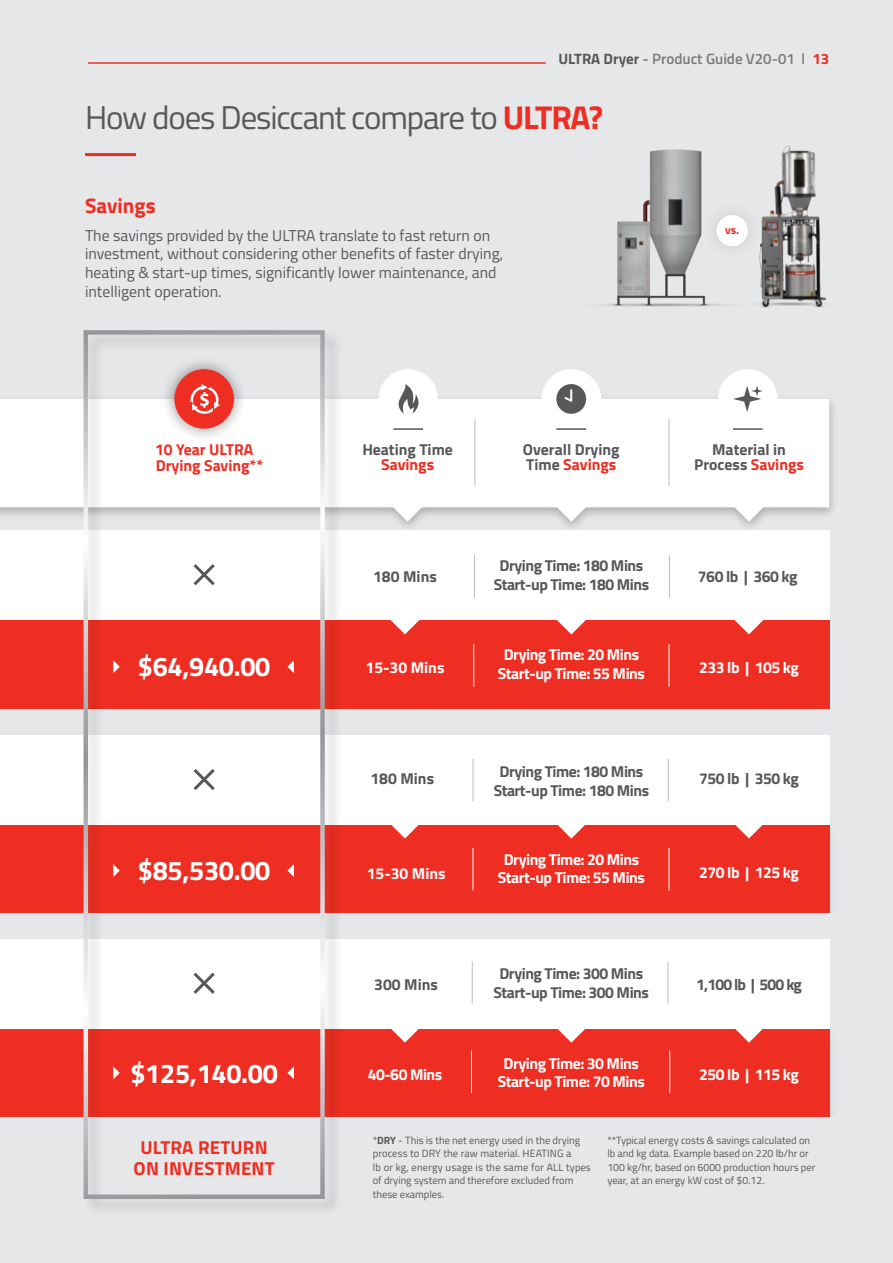
<style>
.page{position:relative;width:893px;height:1263px;background:#e6e7e9}
.page>*{position:absolute;margin:0;border:0;box-sizing:border-box;transform-origin:0 0}
.t1{font:33px "Titillium Web";letter-spacing:-.035em;color:#57585a}
.t2{font:700 27px "Titillium Web";letter-spacing:-.01em;color:#fff}
.t3{font:700 21px "Titillium Web";color:#ee2e22}
.t4{font:700 18.75px/21px "Titillium Web";letter-spacing:.01em;color:#ee2e22;text-align:center}
.t5{font:15.75px/18.8px "Titillium Web";color:#57585a}
.t6{font:700 15.75px/18.8px "Titillium Web";letter-spacing:-.03em;color:#fff;text-align:center}
.t7{font:700 15.75px/18.8px "Titillium Web";letter-spacing:-.03em;color:#57585a;text-align:center}
.t8{font:700 15.75px/15px "Titillium Web";color:#57585a}
.t9{font:700 15.75px/16.5px "Titillium Web";color:#ee2e22}
.t10{font:700 15.75px "Titillium Web";letter-spacing:-.05em;color:#57585a}
.t11{font:600 15px "Titillium Web";color:#787a7d}
.t12{font:700 11.55px "Titillium Web";color:#ee2e22}
.t13{font:10.5px/13.5px "Titillium Web";color:#57585a}
.s1{font-weight:700;color:#57585a}
.s2{font-weight:400;color:#57585a}
.s3{font-weight:700;color:#ee2e22}
.s4{color:#ee2e22}
.s5{font-weight:700}
</style>
<div class="page">
<div style="left:0;top:394px;width:838px;height:140px;background:#231f20;opacity:.3"></div>
<svg style="left:0;top:399px;width:829px;height:123px;background:#f9f9f9"></svg>
<div style="left:0;top:1028px;width:829px;height:89px;background:#ee2e22"></div>
<div style="left:0;top:824px;width:829px;height:89px;background:#ee2e22"></div>
<div style="left:0;top:620px;width:829px;height:89px;background:#ee2e22"></div>
<div style="left:0;top:735px;width:829px;height:89px;background:#fff"></div>
<div style="left:0;top:939px;width:829px;height:89px;background:#fff"></div>
<div style="left:0;top:531px;width:829px;height:89px;background:#fff"></div>
<hr style="left:85px;top:153px;width:51px;height:3px;background:#ee2e22">
<img style="left:601px;top:149px;width:124px;height:158px">
<hr style="left:668px;top:759px;width:1px;height:42px;background:#bcbdc0">
<hr style="left:473px;top:759px;width:1px;height:42px;background:#bcbdc0">
<hr style="left:669px;top:848px;width:1px;height:42px;background:#fff">
<hr style="left:473px;top:848px;width:1px;height:42px;background:#fff">
<hr style="left:669px;top:644px;width:1px;height:43px;background:#fff">
<hr style="left:473px;top:644px;width:1px;height:43px;background:#fff">
<hr style="left:667px;top:961px;width:1px;height:43px;background:#bcbdc0">
<hr style="left:472px;top:961px;width:1px;height:43px;background:#bcbdc0">
<hr style="left:669px;top:1050px;width:1px;height:43px;background:#fff">
<hr style="left:471px;top:1050px;width:1px;height:43px;background:#fff">
<div style="left:378px;top:369px;width:60px;height:60px;background:#fff;border-radius:50%"></div>
<div style="left:541px;top:369px;width:60px;height:60px;background:#fff;border-radius:50%"></div>
<div style="left:718px;top:369px;width:60px;height:60px;background:#fff;border-radius:50%"></div>
<hr style="left:393px;top:428px;width:30px;height:2px;background:#57585a">
<hr style="left:556px;top:428px;width:30px;height:2px;background:#57585a">
<hr style="left:733px;top:428px;width:30px;height:2px;background:#57585a">
<svg style="left:733px;top:386px;width:30px;height:26px"></svg>
<svg style="left:556px;top:384px;width:30px;height:30px"></svg>
<img style="left:759px;top:145px;width:68px;height:163px">
<svg style="left:398px;top:384px;width:21px;height:30px"></svg>
<hr style="left:669px;top:555px;width:1px;height:42px;background:#bcbdc0">
<hr style="left:474px;top:555px;width:1px;height:42px;background:#bcbdc0">
<svg style="left:390px;top:620px;width:30px;height:14px"></svg>
<svg style="left:557px;top:620px;width:29px;height:14px"></svg>
<svg style="left:734px;top:620px;width:30px;height:14px"></svg>
<svg style="left:389px;top:824px;width:32px;height:14px"></svg>
<svg style="left:555px;top:824px;width:33px;height:14px"></svg>
<svg style="left:732px;top:824px;width:33px;height:14px"></svg>
<svg style="left:389px;top:1028px;width:32px;height:15px"></svg>
<svg style="left:555px;top:1028px;width:33px;height:15px"></svg>
<svg style="left:732px;top:1028px;width:33px;height:15px"></svg>
<div style="left:83px;top:330px;width:259px;height:886px;background:#231f20;opacity:.2"></div>
<div style="left:84px;top:330px;width:241px;height:869px;border:4px solid #fff"></div>
<svg style="left:190px;top:561px;width:28px;height:27px"></svg>
<svg style="left:190px;top:766px;width:28px;height:27px"></svg>
<svg style="left:190px;top:969px;width:28px;height:28px"></svg>
<hr style="left:474px;top:419px;width:1px;height:67px;background:#bcbdc0">
<hr style="left:669px;top:419px;width:1px;height:67px;background:#bcbdc0">
<div style="left:700px;top:199px;width:65px;height:64px;background:#231f20;opacity:.15"></div>
<div style="left:717px;top:215px;width:31px;height:31px;background:#fff;border-radius:50%"></div>
<hr style="left:88px;top:62px;width:458px;height:2px;background:#ee2e22">
<h3 class="t11" style="left:558px;top:47px;width:272px"><span class="s1">ULTRA Dryer</span> - Product Guide V20-01 <span class="s2">l</span> <span class="s3">13</span></h3>
<h1 class="t1" style="left:85px;top:93px;width:520px">How does Desiccant compare to <span class="s3">ULTRA?</span></h1>
<h3 class="t3" style="left:85px;top:190px;width:72px">Savings</h3>
<h3 class="t5" style="left:85px;top:225px;width:420px">The savings provided by the ULTRA translate to fast return on investment, without considering other benefits of faster drying, heating &amp; start-up times, significantly lower maintenance, and intelligent operation.</h3>
<p class="t12" style="left:725px;top:221px;width:16px">vs.</p>
<h3 class="t9" style="left:155px;top:440px;width:109px">10 Year ULTRA<br>Drying Saving**</h3>
<h3 class="t8" style="left:362px;top:441px;width:92px">Heating Time</h3>
<h3 class="t9" style="left:381px;top:455px;width:54px">Savings</h3>
<h3 class="t8" style="left:523px;top:441px;width:98px">Overall Drying<br>Time <span class="s4">Savings</span></h3>
<h3 class="t8" style="left:694px;top:441px;width:111px;text-align:center">Material in<br>Process <span class="s4">Savings</span></h3>
<h3 class="t7" style="left:494px;top:555px;width:157px">Drying Time: 180 Mins<br>Start-up Time: 180 Mins</h3>
<h3 class="t7" style="left:373px;top:566px;width:65px">180 Mins</h3>
<h3 class="t7" style="left:698px;top:566px;width:101px">760 lb | 360 kg</h3>
<h2 class="t2" style="left:138px;top:646px;width:134px">$64,940.00</h2>
<h3 class="t6" style="left:498px;top:645px;width:149px">Drying Time: 20 Mins<br>Start-up Time: 55 Mins</h3>
<h3 class="t6" style="left:366px;top:657px;width:80px">15-30 Mins</h3>
<h3 class="t6" style="left:699px;top:657px;width:101px">233 lb | 105 kg</h3>
<h3 class="t7" style="left:494px;top:761px;width:157px">Drying Time: 180 Mins<br>Start-up Time: 180 Mins</h3>
<h3 class="t7" style="left:370px;top:769px;width:65px">180 Mins</h3>
<h3 class="t7" style="left:699px;top:769px;width:101px">750 lb | 350 kg</h3>
<h2 class="t2" style="left:138px;top:849px;width:134px">$85,530.00</h2>
<h3 class="t6" style="left:498px;top:849px;width:149px">Drying Time: 20 Mins<br>Start-up Time: 55 Mins</h3>
<h3 class="t6" style="left:367px;top:863px;width:80px">15-30 Mins</h3>
<h3 class="t6" style="left:699px;top:862px;width:101px">270 lb | 125 kg</h3>
<h3 class="t7" style="left:494px;top:964px;width:157px">Drying Time: 300 Mins<br>Start-up Time: 300 Mins</h3>
<h3 class="t7" style="left:374px;top:975px;width:65px">300 Mins</h3>
<h3 class="t10" style="left:696px;top:973px;width:107px">1,100 lb | 500 kg</h3>
<h2 class="t2" style="left:130px;top:1052px;width:149px">$125,140.00</h2>
<h3 class="t6" style="left:498px;top:1053px;width:149px">Drying Time: 30 Mins<br>Start-up Time: 70 Mins</h3>
<h3 class="t6" style="left:368px;top:1064px;width:76px">40-60 Mins</h3>
<h3 class="t6" style="left:699px;top:1064px;width:101px">250 lb | 115 kg</h3>
<h3 class="t4" style="left:134px;top:1136px;width:143px">ULTRA RETURN<br>ON INVESTMENT</h3>
<p class="t13" style="left:373px;top:1133px;width:219px">*<span class="s5">DRY</span> - This is the net energy used in the drying process to DRY the raw material. HEATING a<br>lb or kg, energy usage is the same for ALL types of drying system and therefore excluded from these examples.</p>
<p class="t13" style="left:607px;top:1133px;width:209px">**Typical energy costs &amp; savings calculated on lb and kg data. Example based on 220 lb/hr or 100 kg/hr, based on 6000 production hours per year, at an energy kW cost of $0.12.</p>
</div>
